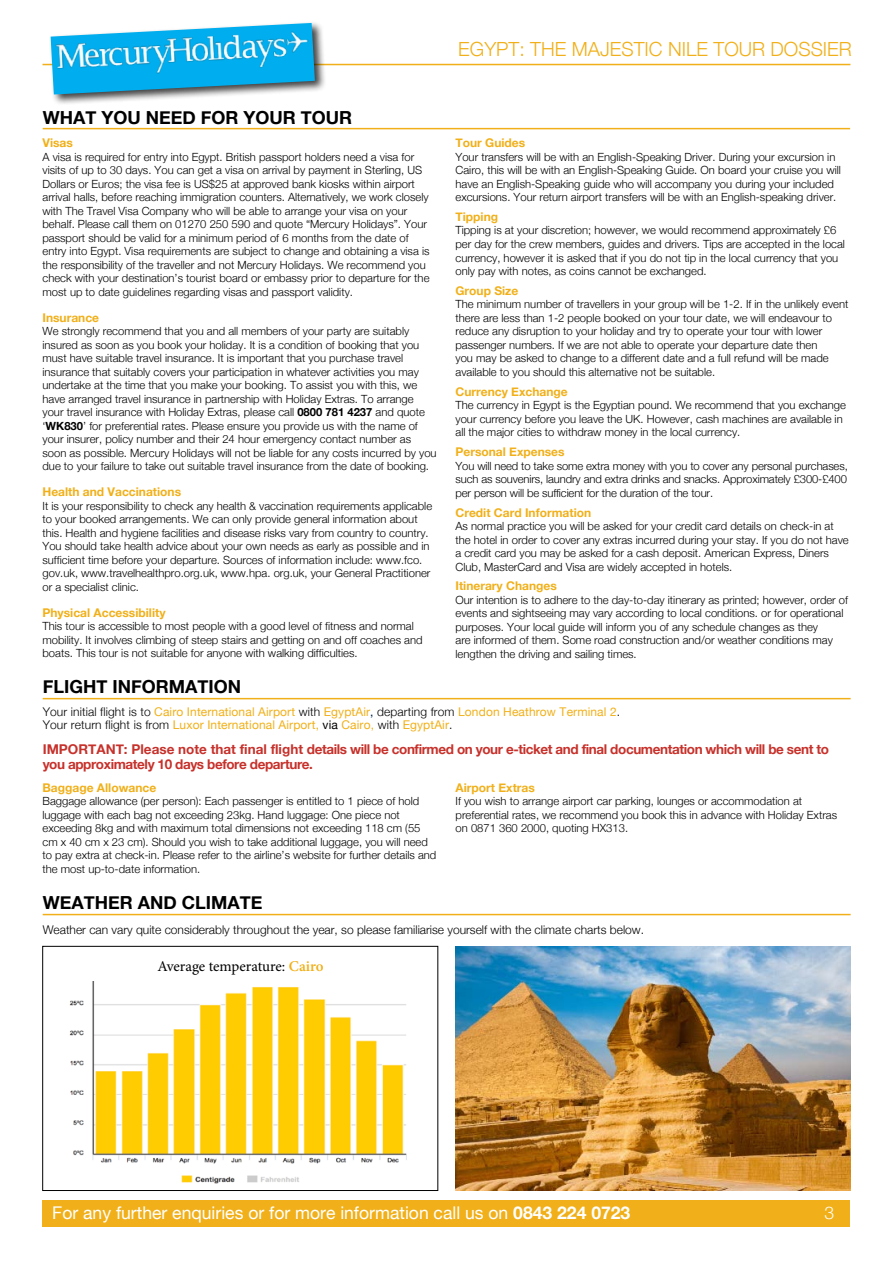
<style>
.page{position:relative;width:893px;height:1263px;background:#fff}
.page>*{position:absolute;margin:0;border:0;box-sizing:border-box;transform-origin:0 0}
.t1{font:300 19.5px "Helvetica Neue";color:#f1b019}
.t2{font:700 18px "Helvetica Neue";color:#000}
.t3{font:17.55px "Helvetica Neue";color:#fff}
.t4{font:300 17.55px "Helvetica Neue";color:#fff}
.t5{font:15px "Minion Pro";letter-spacing:-.005em;color:#000}
.t6{font:700 13.5px/15px "Helvetica Neue";letter-spacing:-.03em;color:#c7312b}
.t7{font:700 12px "Helvetica Neue";color:#f1b019}
.t8{font:12px/13.5px "Helvetica Neue";letter-spacing:.01em;color:#f1b019}
.t9{font:300 12px "Helvetica Neue";color:#000}
.t10{font:300 11.25px/13.5px "Helvetica Neue";color:#000}
.s1{font-weight:700}
.s2{font-weight:300;color:#000}
.s3{color:#00284e}
.s4{color:#000}
.s5{font-weight:600;color:#f1b019}
</style>
<div class="page">
<div style="left:43px;top:1200px;width:807px;height:26px;background:#f1b019"></div>
<hr style="left:43px;top:64px;width:807px;height:1px;background:#f1b019">
<hr style="left:43px;top:698px;width:808px;height:1px;background:#f1b019">
<div style="left:48px;top:21px;width:278px;height:85px;background:#000;opacity:.75"></div>
<svg style="left:51px;top:23px;width:264px;height:71px"></svg>
<img style="left:53px;top:25px;width:261px;height:69px">
<img style="left:455px;top:946px;width:395px;height:245px">
<div style="left:42px;top:946px;width:396px;height:245px;border:1px solid #000"></div>
<hr style="left:43px;top:914px;width:808px;height:1px;background:#f1b019">
<img style="left:69px;top:981px;width:338px;height:203px">
<hr style="left:43px;top:128px;width:807px;height:1px;background:#f1b019">
<h1 class="t1" style="left:458px;top:34px;width:395px">EGYPT: THE MAJESTIC NILE TOUR DOSSIER</h1>
<h2 class="t2" style="left:43px;top:103px;width:311px">WHAT YOU NEED FOR YOUR TOUR</h2>
<p class="t7" style="left:43px;top:133px;width:32px">Visas</p>
<p class="t10" style="left:43px;top:149px;width:388px">A visa is required for entry into Egypt. British passport holders need a visa for visits of up to 30 days. You can get a visa on arrival by payment in Sterling, US Dollars or Euros; the visa fee is US$25 at approved bank kiosks within airport arrival halls, before reaching immigration counters. Alternatively, we work closely with The Travel Visa Company who will be able to arrange your visa on your behalf. Please call them on 01270 250 590 and quote “Mercury Holidays”. Your passport should be valid for a minimum period of 6 months from the date of entry into Egypt. Visa requirements are subject to change and obtaining a visa is the responsibility of the traveller and not Mercury Holidays. We recommend you check with your destination’s tourist board or embassy prior to departure for the most up to date guidelines regarding visas and passport validity.</p>
<p class="t7" style="left:43px;top:308px;width:58px">Insurance</p>
<p class="t10" style="left:43px;top:324px;width:396px">We strongly recommend that you and all members of your party are suitably insured as soon as you book your holiday. It is a condition of booking that you must have suitable travel insurance. It is important that you purchase travel insurance that suitably covers your participation in whatever activities you may undertake at the time that you make your booking. To assist you with this, we have arranged travel insurance in partnership with Holiday Extras. To arrange your travel insurance with Holiday Extras, please call <span class="s1">0800 781 4237</span> and quote ‘<span class="s1">WK830</span>’ for preferential rates. Please ensure you provide us with the name of your insurer, policy number and their 24 hour emergency contact number as soon as possible. Mercury Holidays will not be liable for any costs incurred by you due to your failure to take out suitable travel insurance from the date of booking.</p>
<p class="t7" style="left:43px;top:482px;width:140px">Health and Vaccinations</p>
<p class="t10" style="left:43px;top:498px;width:391px">It is your responsibility to check any health &amp; vaccination requirements applicable to your booked arrangements. We can only provide general information about this. Health and hygiene facilities and disease risks vary from country to country.<br>You should take health advice about your own needs as early as possible and in sufficient time before your departure. Sources of information include: www.fco. gov.uk, www.travelhealthpro.org.uk, www.hpa. org.uk, your General Practitioner or a specialist clinic.</p>
<p class="t7" style="left:43px;top:603px;width:125px">Physical Accessibility</p>
<p class="t10" style="left:43px;top:619px;width:382px">This tour is accessible to most people with a good level of fitness and normal mobility. It involves climbing of steep stairs and getting on and off coaches and boats. This tour is not suitable for anyone with walking difficulties.</p>
<p class="t7" style="left:455px;top:133px;width:71px">Tour Guides</p>
<p class="t10" style="left:455px;top:149px;width:387px">Your transfers will be with an English-Speaking Driver. During your excursion in Cairo, this will be with an English-Speaking Guide. On board your cruise you will have an English-Speaking guide who will accompany you during your included excursions. Your return airport transfers will be with an English-speaking driver.</p>
<p class="t7" style="left:455px;top:207px;width:44px">Tipping</p>
<p class="t10" style="left:455px;top:223px;width:391px">Tipping is at your discretion; however, we would recommend approximately £6 per day for the crew members, guides and drivers. Tips are accepted in the local currency, however it is asked that if you do not tip in the local currency that you only pay with notes, as coins cannot be exchanged.</p>
<p class="t7" style="left:455px;top:281px;width:64px">Group Size</p>
<p class="t10" style="left:455px;top:297px;width:394px">The minimum number of travellers in your group will be 1-2. If in the unlikely event there are less than 1-2 people booked on your tour date, we will endeavour to reduce any disruption to your holiday and try to operate your tour with lower passenger numbers. If we are not able to operate your departure date then<br>you may be asked to change to a different date and a full refund will be made available to you should this alternative not be suitable.</p>
<p class="t7" style="left:455px;top:382px;width:114px">Currency Exchange</p>
<p class="t10" style="left:455px;top:398px;width:392px">The currency in Egypt is the Egyptian pound. We recommend that you exchange your currency before you leave the UK. However, cash machines are available in all the major cities to withdraw money in the local currency.</p>
<p class="t7" style="left:455px;top:442px;width:111px">Personal Expenses</p>
<p class="t10" style="left:455px;top:458px;width:394px;text-align:justify">You will need to take some extra money with you to cover any personal purchases, such as souvenirs, laundry and extra drinks and snacks. Approximately £300-£400 per person will be sufficient for the duration of the tour.</p>
<p class="t7" style="left:455px;top:503px;width:137px">Credit Card Information</p>
<p class="t10" style="left:455px;top:518px;width:395px">As normal practice you will be asked for your credit card details on check-in at the hotel in order to cover any extras incurred during your stay. If you do not have a credit card you may be asked for a cash deposit. American Express, Diners Club, MasterCard and Visa are widely accepted in hotels.</p>
<p class="t7" style="left:455px;top:577px;width:103px">Itinerary Changes</p>
<p class="t10" style="left:455px;top:592px;width:394px">Our intention is to adhere to the day-to-day itinerary as printed; however, order of events and sightseeing may vary according to local conditions. or for operational purposes. Your local guide will inform you of any schedule changes as they<br>are informed of them. Some road construction and/or weather conditions may lengthen the driving and sailing times.</p>
<h2 class="t2" style="left:43px;top:672px;width:200px">FLIGHT INFORMATION</h2>
<p class="t8" style="left:43px;top:706px;width:579px"><span class="s2">Your initial flight is to</span> Cairo International Airport <span class="s2">with</span> EgyptAir<span class="s3">,</span> <span class="s2">departing from</span> London Heathrow Terminal 2<span class="s2">.<br>Your return flight is from</span> Luxor International Airport, <span class="s4">via</span> Cairo, <span class="s2">with</span> EgyptAir<span class="s2">.</span></p>
<p class="t6" style="left:43px;top:742px;width:788px">IMPORTANT: Please note that final flight details will be confirmed on your e-ticket and final documentation which will be sent to you approximately 10 days before departure.</p>
<p class="t7" style="left:42px;top:778px;width:115px">Baggage Allowance</p>
<p class="t10" style="left:42px;top:794px;width:395px">Baggage allowance (per person): Each passenger is entitled to 1 piece of hold luggage with each bag not exceeding 23kg. Hand luggage: One piece not exceeding 8kg and with maximum total dimensions not exceeding 118 cm (55 cm x 40 cm x 23 cm). Should you wish to take additional luggage, you will need to pay extra at check-in. Please refer to the airline’s website for further details and the most up-to-date information.</p>
<h2 class="t2" style="left:43px;top:888px;width:221px">WEATHER AND CLIMATE</h2>
<p class="t7" style="left:456px;top:778px;width:81px">Airport Extras</p>
<p class="t10" style="left:456px;top:794px;width:383px">If you wish to arrange airport car parking, lounges or accommodation at preferential rates, we recommend you book this in advance with Holiday Extras on 0871 360 2000, quoting HX313.</p>
<p class="t9" style="left:43px;top:920px;width:603px">Weather can vary quite considerably throughout the year, so please familiarise yourself with the climate charts below.</p>
<h3 class="t5" style="left:157px;top:956px;width:168px">Average temperature: <span class="s5">Cairo</span></h3>
<h3 class="t3" style="left:52px;top:1200px;width:580px">For any further enquiries or for more information call us on <span class="s1">0843 224 0723</span></h3>
<h3 class="t4" style="left:824px;top:1199px;width:11px">3</h3>
</div>
